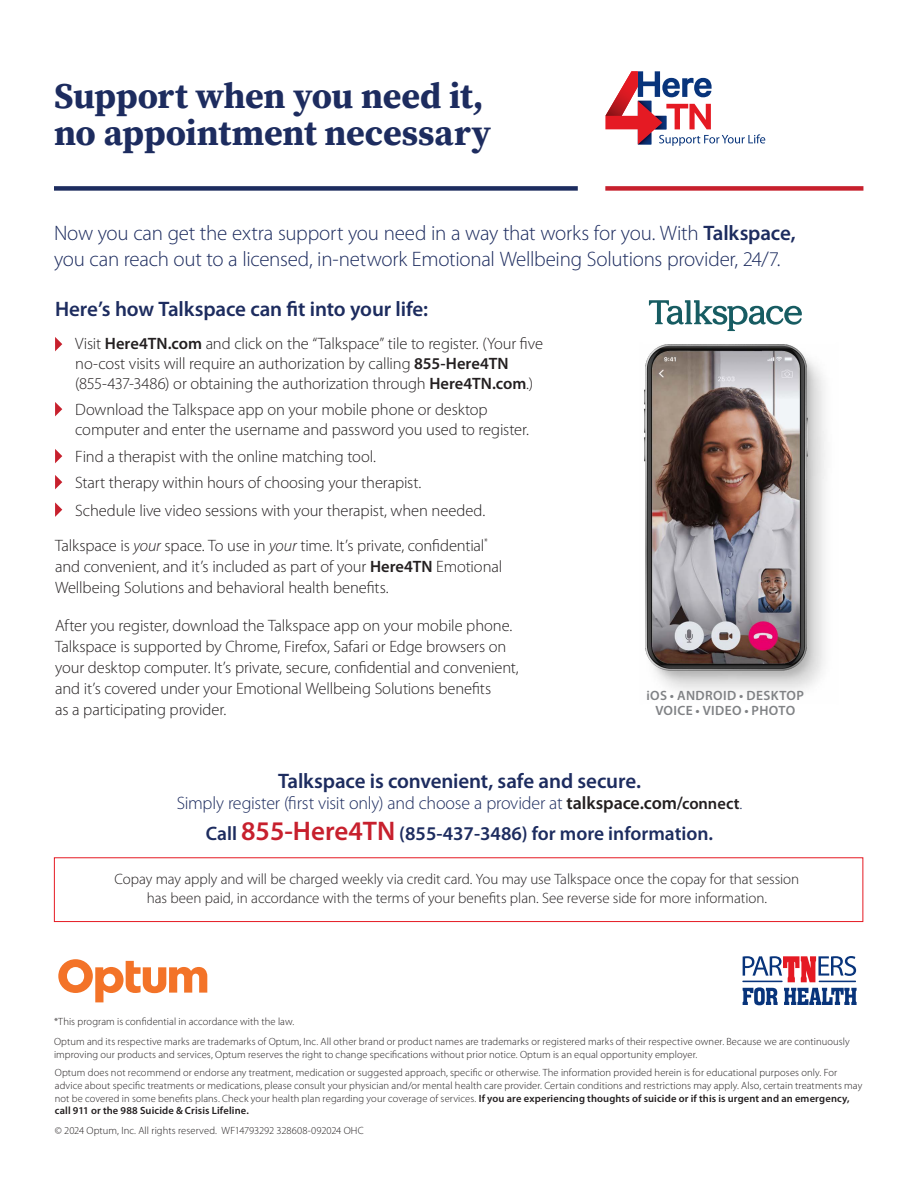
<style>
.page{position:relative;width:918px;height:1188px;background:#fff}
.page>*{position:absolute;margin:0;border:0;box-sizing:border-box;transform-origin:0 0}
.t1{font:700 36px/36.5px "Source Serif Pro";letter-spacing:-.01em;color:#1d2c5f}
.t2{font:300 21px/25.2px "Myriad Pro";letter-spacing:-.01em;color:#1d2c5f}
.Paragraph_Style7{font:600 21px "Myriad Pro";letter-spacing:-.01em;color:#1d2c5f}
.t3{font:600 19.5px "Myriad Pro";color:#1d2c5f}
.Paragraph_Style7-2{font:300 18px "Myriad Pro";letter-spacing:-.01em;color:#1d2c5f}
.Paragraph_Style7-3{font:300 16.5px/21px "Myriad Pro";letter-spacing:-.01em;color:#231f20}
.Disclaimer{font:300 15px/19.5px "Myriad Pro";letter-spacing:-.005em;color:#231f20;text-align:center}
.Paragraph_Style7-4{font:600 13.5px/15px "Myriad Pro";letter-spacing:.03em;color:#808285;text-align:center}
.Disclaimer-2{font:300 10.5px/12.6px "Myriad Pro";letter-spacing:.01em;color:#231f20}
.s1{font-weight:600}
.s2{font-style:italic}
.s3{font-weight:600;color:#231f20}
.s4{font-weight:600;font-size:16.5px;color:#231f20}
.s5{font-size:16.5px}
.s6{font-size:27px;color:#c7202d}
</style>
<div class="page">
<div style="left:54px;top:857px;width:809px;height:65px;border:1px solid #e51a23"></div>
<svg style="left:55px;top:337px;width:7px;height:14px"></svg>
<svg style="left:55px;top:402px;width:7px;height:14px"></svg>
<svg style="left:55px;top:449px;width:7px;height:14px"></svg>
<svg style="left:55px;top:475px;width:7px;height:14px"></svg>
<svg style="left:55px;top:502px;width:7px;height:15px"></svg>
<svg style="left:605px;top:71px;width:160px;height:75px"></svg>
<div style="left:54px;top:186px;width:524px;height:5px;background:#1d2c5f"></div>
<div style="left:605px;top:186px;width:258px;height:5px;background:#c7202d"></div>
<hr style="left:742px;top:981px;width:41px;height:1px;background:#08347b">
<svg style="left:743px;top:956px;width:114px;height:49px"></svg>
<svg style="left:58px;top:959px;width:149px;height:43px"></svg>
<svg style="left:649px;top:300px;width:153px;height:31px"></svg>
<img style="left:644px;top:344px;width:182px;height:347px">
<p class="t1" style="left:54px;top:78px;width:439px">Support when you need it, no appointment necessary</p>
<p class="t2" style="left:54px;top:221px;width:743px">Now you can get the extra support you need in a way that works for you. With <span class="s1">Talkspace, </span>you can reach out to a licensed, in-network Emotional Wellbeing Solutions provider, 24/7.</p>
<p class="Paragraph_Style7" style="left:55px;top:297px;width:375px">Here’s how Talkspace can fit into your life:</p>
<p class="Paragraph_Style7-3" style="left:75px;top:334px;width:469px;line-height:19.8px">Visit <span class="s1">Here4TN.com</span> and click on the “Talkspace” tile to register. (Your five no-cost visits will require an authorization by calling <span class="s1">855-Here4TN </span>(855-437-3486) or obtaining the authorization through <span class="s1">Here4TN.com</span>.)</p>
<p class="Paragraph_Style7-3" style="left:75px;top:400px;width:455px;line-height:19.8px">Download the Talkspace app on your mobile phone or desktop computer and enter the username and password you used to register.</p>
<p class="Paragraph_Style7-3" style="left:75px;top:446px;width:302px">Find a therapist with the online matching tool.</p>
<p class="Paragraph_Style7-3" style="left:75px;top:473px;width:348px">Start therapy within hours of choosing your therapist.</p>
<p class="Paragraph_Style7-3" style="left:75px;top:500px;width:411px">Schedule live video sessions with your therapist, when needed.</p>
<p class="Paragraph_Style7-3" style="left:55px;top:535px;width:449px">Talkspace is <span class="s2">your</span> space. To use in <span class="s2">your</span> time. It’s private, confidential<sup>* </sup>and convenient, and it’s included as part of your <span class="s1">Here4TN</span> Emotional<br>Wellbeing Solutions and behavioral health benefits.</p>
<p class="Paragraph_Style7-3" style="left:55px;top:615px;width:465px">After you register, download the Talkspace app on your mobile phone.<br>Talkspace is supported by Chrome, Firefox, Safari or Edge browsers on your desktop computer. It’s private, secure, confidential and convenient, and it’s covered under your Emotional Wellbeing Solutions benefits<br>as a participating provider.</p>
<p class="Paragraph_Style7-4" style="left:647px;top:688px;width:159px">iOS • ANDROID • DESKTOP<br>VOICE • VIDEO • PHOTO</p>
<p class="Paragraph_Style7" style="left:278px;top:769px;width:365px">Talkspace is convenient, safe and secure.</p>
<p class="Paragraph_Style7-2" style="left:177px;top:794px;width:567px">Simply register (first visit only) and choose a provider at <span class="s3">talkspace.com/</span><span class="s4">connect</span><span class="s5">.</span></p>
<p class="t3" style="left:206px;top:823px;width:509px">Call <span class="s6">855-Here4TN</span> (855-437-3486) for more information.</p>
<p class="Disclaimer" style="left:115px;top:869px;width:686px">Copay may apply and will be charged weekly via credit card. You may use Talkspace once the copay for that session has been paid, in accordance with the terms of your benefits plan. See reverse side for more information.</p>
<p class="Disclaimer-2" style="left:54px;top:1015px;width:242px">*This program is confidential in accordance with the law.</p>
<p class="Disclaimer-2" style="left:54px;top:1036px;width:797px">Optum and its respective marks are trademarks of Optum, Inc. All other brand or product names are trademarks or registered marks of their respective owner. Because we are continuously improving our products and services, Optum reserves the right to change specifications without prior notice. Optum is an equal opportunity employer.</p>
<p class="Disclaimer-2" style="left:55px;top:1067px;width:809px">Optum does not recommend or endorse any treatment, medication or suggested approach, specific or otherwise. The information provided herein is for educational purposes only. For advice about specific treatments or medications, please consult your physician and/or mental health care provider. Certain conditions and restrictions may apply. Also, certain treatments may not be covered in some benefits plans. Check your health plan regarding your coverage of services. <span class="s1">If you are experiencing thoughts of suicide or if this is urgent and an emergency, call 911 or the 988 Suicide &amp; Crisis Lifeline.</span></p>
<p class="Disclaimer-2" style="left:55px;top:1124px;width:310px">© 2024 Optum, Inc. All rights reserved. WF14793292 328608-092024 OHC</p>
</div>
